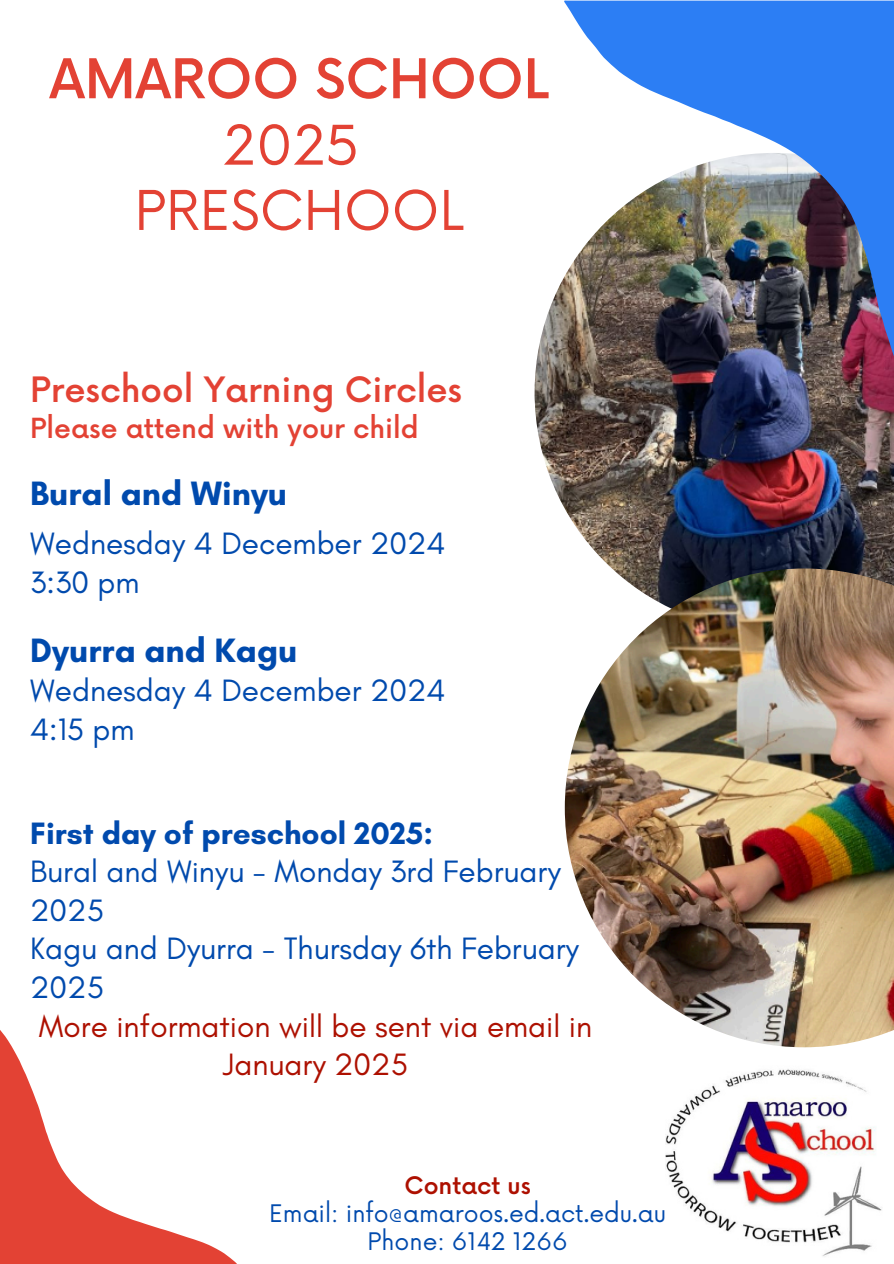
<style>
.page{position:relative;width:894px;height:1264px;background:#fff}
.page>*{position:absolute;margin:0;border:0;box-sizing:border-box;transform-origin:0 0}
.t1{font:53.4px/65.8px "Now";color:#e34234;text-align:center}
.t2{font:700 34.35px "Glacial Indifference";color:#004aad}
.t3{font:500 34.05px "Now";color:#e34234}
.t4{font:31.5px/38.5px "Glacial Indifference";color:#004aad}
.t5{font:31.5px "Glacial Indifference";color:#ad1000}
.t6{font:700 31.5px "Glacial Indifference";color:#004aad}
.t7{font:500 27px "Now";color:#e34234}
.t8{font:23.55px "Now";color:#004aad}
.t9{font:500 23.55px "Now";color:#ad1000}
.s1{font-weight:500}
</style>
<div class="page">
<svg style="left:0;top:1030px;width:236px;height:233px"></svg>
<img style="left:665px;top:1047px;width:216px;height:209px">
<img style="left:534px;top:279px;width:359px;height:289px">
<img style="left:564px;top:568px;width:329px;height:479px">
<img style="left:563px;top:0;width:330px;height:470px">
<p class="t1" style="left:49px;top:49px;width:500px"><span class="s1">AMAROO SCHOOL<br></span>2025<br>PRESCHOOL</p>
<h3 class="t3" style="left:30px;top:371px;width:433px">Preschool Yarning Circles</h3>
<h3 class="t7" style="left:30px;top:414px;width:390px">Please attend with your child</h3>
<p class="t2" style="left:30px;top:472px;width:258px">Bural and Winyu</p>
<h1 class="t4" style="left:30px;top:524px;width:417px">Wednesday 4 December 2024<br>3:30 pm</h1>
<p class="t2" style="left:30px;top:629px;width:269px">Dyurra and Kagu</p>
<p class="t4" style="left:30px;top:671px;width:417px">Wednesday 4 December 2024<br>4:15 pm</p>
<h4 class="t6" style="left:30px;top:813px;width:404px">First day of preschool 2025:</h4>
<h4 class="t4" style="left:30px;top:852px;width:532px">Bural and Winyu - Monday 3rd February</h4>
<h4 class="t4" style="left:30px;top:890px;width:75px">2025</h4>
<h4 class="t4" style="left:30px;top:929px;width:550px">Kagu and Dyurra - Thursday 6th February</h4>
<h4 class="t4" style="left:30px;top:967px;width:75px">2025</h4>
<h4 class="t5" style="left:39px;top:1006px;width:554px">More information will be sent via email in</h4>
<h4 class="t5" style="left:223px;top:1045px;width:186px">January 2025</h4>
<p class="t9" style="left:404px;top:1172px;width:128px">Contact us</p>
<p class="t8" style="left:269px;top:1200px;width:398px">Email: info@amaroos.ed.act.edu.au</p>
<p class="t8" style="left:367px;top:1228px;width:201px">Phone: 6142 1266</p>
</div>
